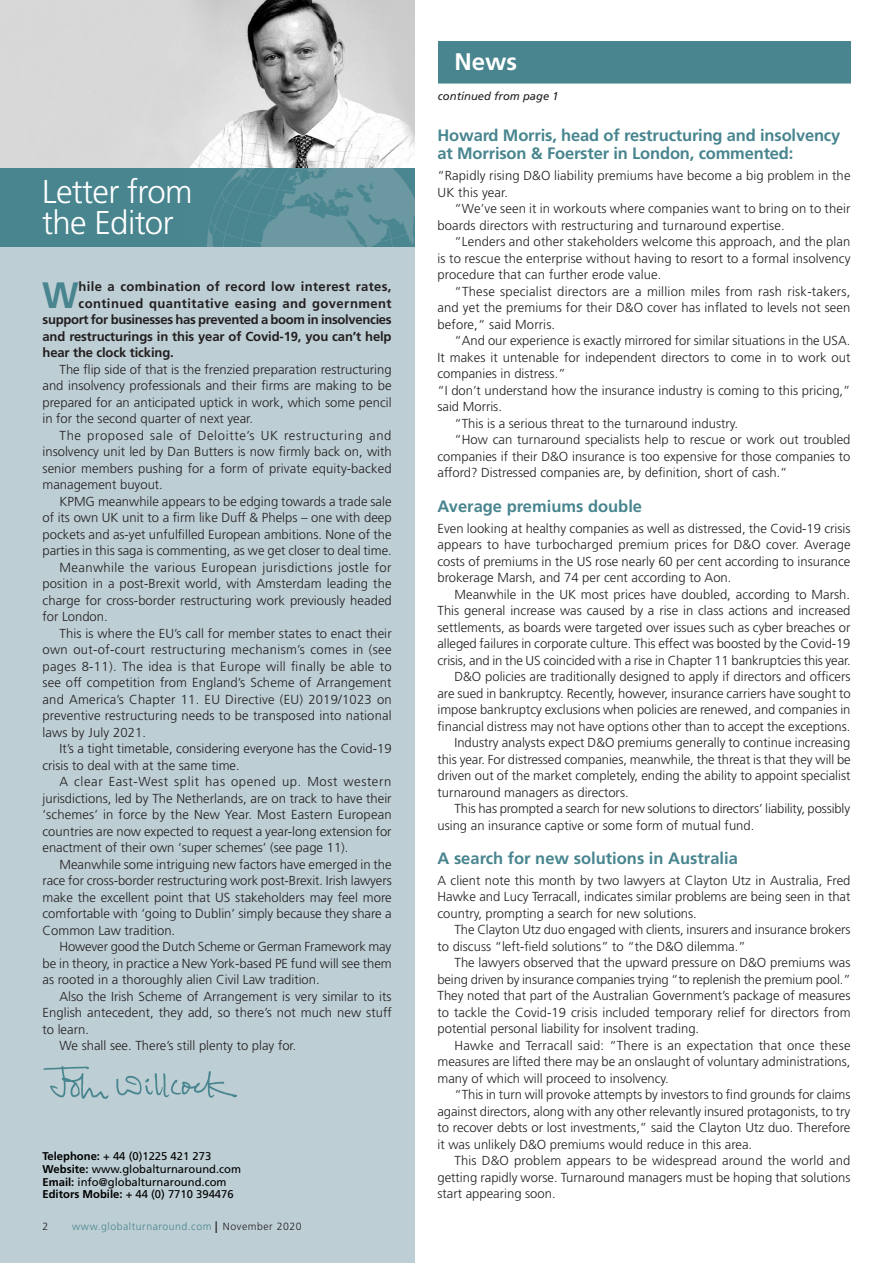
<style>
.page{position:relative;width:893px;height:1263px;background:#fff}
.page>*{position:absolute;margin:0;border:0;box-sizing:border-box;transform-origin:0 0}
.Body__no_indent{font:700 36.75px "Frutiger";color:#48858f}
.Pull-quote{font:300 33px/31.5px "Frutiger";letter-spacing:-.02em;color:#fff}
.t1{font:700 24px "Frutiger";color:#fff}
.Crosshead{font:700 16.5px/18px "Frutiger";letter-spacing:-.01em;color:#48858f}
.Body{font:300 13.05px/16.5px "Frutiger";color:#231f20;text-align:justify}
.Body__no_indent-2{font:300 13.05px/16.5px "Frutiger";color:#231f20}
.Body__no_indent-3{font:700 13.05px "Frutiger";letter-spacing:-.01em;color:#231f20}
.Body__no_indent-4{font:700 13.05px "Frutiger";letter-spacing:.025em;color:#231f20}
.Body__no_indent-5{font:700 13.05px "Frutiger";letter-spacing:.03em;color:#231f20}
.Pull-quote-2{font:11.25px "Frutiger";color:#000}
.t2{font:italic 11.25px "Frutiger";color:#231f20}
.t3{font:300 10.5px "Frutiger";letter-spacing:.05em;color:#48858f}
.t4{font:300 10.5px "Frutiger";color:#231f20}
.s1{font-weight:700}
.s2{font-size:16.65px;color:#231f20}
.s3{color:#231f20}
</style>
<div class="page">
<div style="left:0;top:227px;width:414px;height:1036px;background:#bdced4"></div>
<img style="left:0;top:0;width:414px;height:169px">
<div style="left:0;top:169px;width:414px;height:78px;background:#48858f"></div>
<img style="left:207px;top:169px;width:207px;height:78px">
<img style="left:43px;top:1066px;width:194px;height:33px">
<div style="left:438px;top:41px;width:412px;height:44px;background:#48858f"></div>
<hr style="left:436px;top:84px;width:426px;height:1px;background:#fff">
<p class="Pull-quote" style="left:42px;top:176px;width:152px">Letter from the Editor</p>
<p class="Body__no_indent" style="left:42px;top:273px;width:38px">W</p>
<p class="Body__no_indent-4" style="left:78px;top:279px;width:315px">hile a combination of record low interest rates,</p>
<p class="Body__no_indent-5" style="left:78px;top:295px;width:315px">continued quantitative easing and government</p>
<p class="Body__no_indent-3" style="left:43px;top:312px;width:351px">support for businesses has prevented a boom in insolvencies</p>
<p class="Body__no_indent-3" style="left:43px;top:328px;width:351px">and restructurings in this year of Covid-19, you can’t help</p>
<p class="Body__no_indent-3" style="left:43px;top:345px;width:133px">hear the clock ticking.</p>
<p class="Body" style="left:43px;top:361px;width:351px;text-indent:17px">The flip side of that is the frenzied preparation restructuring and insolvency professionals and their firms are making to be prepared for an anticipated uptick in work, which some pencil in for the second quarter of next year.</p>
<p class="Body" style="left:43px;top:427px;width:351px;text-indent:17px">The proposed sale of Deloitte’s UK restructuring and insolvency unit led by Dan Butters is now firmly back on, with senior members pushing for a form of private equity-backed management buyout.</p>
<p class="Body" style="left:43px;top:493px;width:351px;text-indent:17px">KPMG meanwhile appears to be edging towards a trade sale of its own UK unit to a firm like Duff &amp; Phelps – one with deep pockets and as-yet unfulfilled European ambitions. None of the parties in this saga is commenting, as we get closer to deal time.</p>
<p class="Body" style="left:43px;top:559px;width:351px;text-indent:17px">Meanwhile the various European jurisdictions jostle for position in a post-Brexit world, with Amsterdam leading the charge for cross-border restructuring work previously headed for London.</p>
<p class="Body" style="left:43px;top:625px;width:351px;text-indent:17px">This is where the EU’s call for member states to enact their own out-of-court restructuring mechanism’s comes in (see pages 8-11). The idea is that Europe will finally be able to see off competition from England’s Scheme of Arrangement and America’s Chapter 11. EU Directive (EU) 2019/1023 on preventive restructuring needs to be transposed into national laws by July 2021.</p>
<p class="Body" style="left:43px;top:740px;width:351px;text-indent:17px">It’s a tight timetable, considering everyone has the Covid-19 crisis to deal with at the same time.</p>
<p class="Body" style="left:43px;top:773px;width:351px;text-indent:17px">A clear East-West split has opened up. Most western jurisdictions, led by The Netherlands, are on track to have their ‘schemes’ in force by the New Year. Most Eastern European countries are now expected to request a year-long extension for enactment of their own ‘super schemes’ (see page 11).</p>
<p class="Body" style="left:43px;top:856px;width:351px;text-indent:17px">Meanwhile some intriguing new factors have emerged in the race for cross-border restructuring work post-Brexit. Irish lawyers make the excellent point that US stakeholders may feel more comfortable with ‘going to Dublin’ simply because they share a Common Law tradition.</p>
<p class="Body" style="left:43px;top:938px;width:351px;text-indent:17px">However good the Dutch Scheme or German Framework may be in theory, in practice a New York-based PE fund will see them as rooted in a thoroughly alien Civil Law tradition.</p>
<p class="Body" style="left:43px;top:988px;width:351px;text-indent:17px">Also the Irish Scheme of Arrangement is very similar to its English antecedent, they add, so there’s not much new stuff to learn.</p>
<p class="Body" style="left:60px;top:1037px;width:238px">We shall see. There’s still plenty to play for.</p>
<p class="Pull-quote-2" style="left:43px;top:1149px;width:170px"><span class="s1">Telephone:</span> + 44 (0)1225 421 273</p>
<p class="Pull-quote-2" style="left:43px;top:1162px;width:200px"><span class="s1">Website:</span> www.globalturnaround.com</p>
<p class="Pull-quote-2" style="left:43px;top:1175px;width:186px"><span class="s1">Email:</span> info@globalturnaround.com</p>
<p class="Pull-quote-2" style="left:43px;top:1188px;width:193px"><span class="s1">Editors Mobile:</span> + 44 (0) 7710 394476</p>
<p class="t4" style="left:43px;top:1221px;width:7px">2</p>
<p class="t3" style="left:72px;top:1220px;width:231px">www.globalturnaround.com <span class="s2">I</span> <span class="s3">November 2020</span></p>
<p class="t1" style="left:455px;top:47px;width:64px">News</p>
<p class="t2" style="left:438px;top:89px;width:122px">continued from page 1</p>
<p class="Crosshead" style="left:437px;top:127px;width:404px">Howard Morris, head of restructuring and insolvency at Morrison &amp; Foerster in London, commented:</p>
<p class="Body__no_indent-2" style="left:437px;top:167px;width:414px">“Rapidly rising D&amp;O liability premiums have become a big problem in the<br>UK this year.</p>
<p class="Body" style="left:437px;top:200px;width:414px;text-indent:17px">“We’ve seen it in workouts where companies want to bring on to their boards directors with restructuring and turnaround expertise.</p>
<p class="Body" style="left:437px;top:233px;width:414px;text-indent:17px">“Lenders and other stakeholders welcome this approach, and the plan is to rescue the enterprise without having to resort to a formal insolvency procedure that can further erode value.</p>
<p class="Body" style="left:437px;top:283px;width:414px;text-indent:17px">“These specialist directors are a million miles from rash risk-takers, and yet the premiums for their D&amp;O cover has inflated to levels not seen before,“ said Morris.</p>
<p class="Body" style="left:437px;top:332px;width:415px;text-indent:17px">“And our experience is exactly mirrored for similar situations in the USA.<br>It makes it untenable for independent directors to come in to work out companies in distress.”</p>
<p class="Body__no_indent-2" style="left:437px;top:382px;width:414px">“I don’t understand how the insurance industry is coming to this pricing,” said Morris.</p>
<p class="Body" style="left:454px;top:415px;width:285px">“This is a serious threat to the turnaround industry.</p>
<p class="Body" style="left:437px;top:431px;width:415px;text-indent:17px">“How can turnaround specialists help to rescue or work out troubled companies if their D&amp;O insurance is too expensive for those companies to afford? Distressed companies are, by definition, short of cash.”</p>
<p class="Crosshead" style="left:437px;top:497px;width:206px">Average premiums double</p>
<p class="Body__no_indent-2" style="left:437px;top:520px;width:415px;text-align:justify">Even looking at healthy companies as well as distressed, the Covid-19 crisis appears to have turbocharged premium prices for D&amp;O cover. Average costs of premiums in the US rose nearly 60 per cent according to insurance brokerage Marsh, and 74 per cent according to Aon.</p>
<p class="Body" style="left:437px;top:586px;width:415px;text-indent:17px">Meanwhile in the UK most prices have doubled, according to Marsh.<br>This general increase was caused by a rise in class actions and increased settlements, as boards were targeted over issues such as cyber breaches or alleged failures in corporate culture. This effect was boosted by the Covid-19 crisis, and in the US coincided with a rise in Chapter 11 bankruptcies this year.</p>
<p class="Body" style="left:437px;top:668px;width:415px;text-indent:17px">D&amp;O policies are traditionally designed to apply if directors and officers are sued in bankruptcy. Recently, however, insurance carriers have sought to impose bankruptcy exclusions when policies are renewed, and companies in financial distress may not have options other than to accept the exceptions.</p>
<p class="Body" style="left:437px;top:734px;width:415px;text-indent:17px">Industry analysts expect D&amp;O premiums generally to continue increasing this year. For distressed companies, meanwhile, the threat is that they will be driven out of the market completely, ending the ability to appoint specialist turnaround managers as directors.</p>
<p class="Body" style="left:437px;top:800px;width:414px;text-indent:17px">This has prompted a search for new solutions to directors’ liability, possibly using an insurance captive or some form of mutual fund.</p>
<p class="Crosshead" style="left:437px;top:849px;width:302px">A search for new solutions in Australia</p>
<p class="Body__no_indent-2" style="left:437px;top:872px;width:414px;text-align:justify">A client note this month by two lawyers at Clayton Utz in Australia, Fred Hawke and Lucy Terracall, indicates similar problems are being seen in that country, prompting a search for new solutions.</p>
<p class="Body" style="left:437px;top:921px;width:414px;text-indent:17px">The Clayton Utz duo engaged with clients, insurers and insurance brokers to discuss “left-field solutions” to “the D&amp;O dilemma.”</p>
<p class="Body" style="left:437px;top:954px;width:415px;text-indent:17px">The lawyers observed that the upward pressure on D&amp;O premiums was being driven by insurance companies trying “to replenish the premium pool.” They noted that part of the Australian Government’s package of measures to tackle the Covid-19 crisis included temporary relief for directors from potential personal liability for insolvent trading.</p>
<p class="Body" style="left:437px;top:1037px;width:415px;text-indent:17px">Hawke and Terracall said: “There is an expectation that once these measures are lifted there may be an onslaught of voluntary administrations, many of which will proceed to insolvency.</p>
<p class="Body" style="left:437px;top:1086px;width:414px;text-indent:17px">“This in turn will provoke attempts by investors to find grounds for claims against directors, along with any other relevantly insured protagonists, to try to recover debts or lost investments,” said the Clayton Utz duo. Therefore it was unlikely D&amp;O premiums would reduce in this area.</p>
<p class="Body" style="left:437px;top:1152px;width:414px;text-indent:17px">This D&amp;O problem appears to be widespread around the world and getting rapidly worse. Turnaround managers must be hoping that solutions start appearing soon.</p>
</div>
